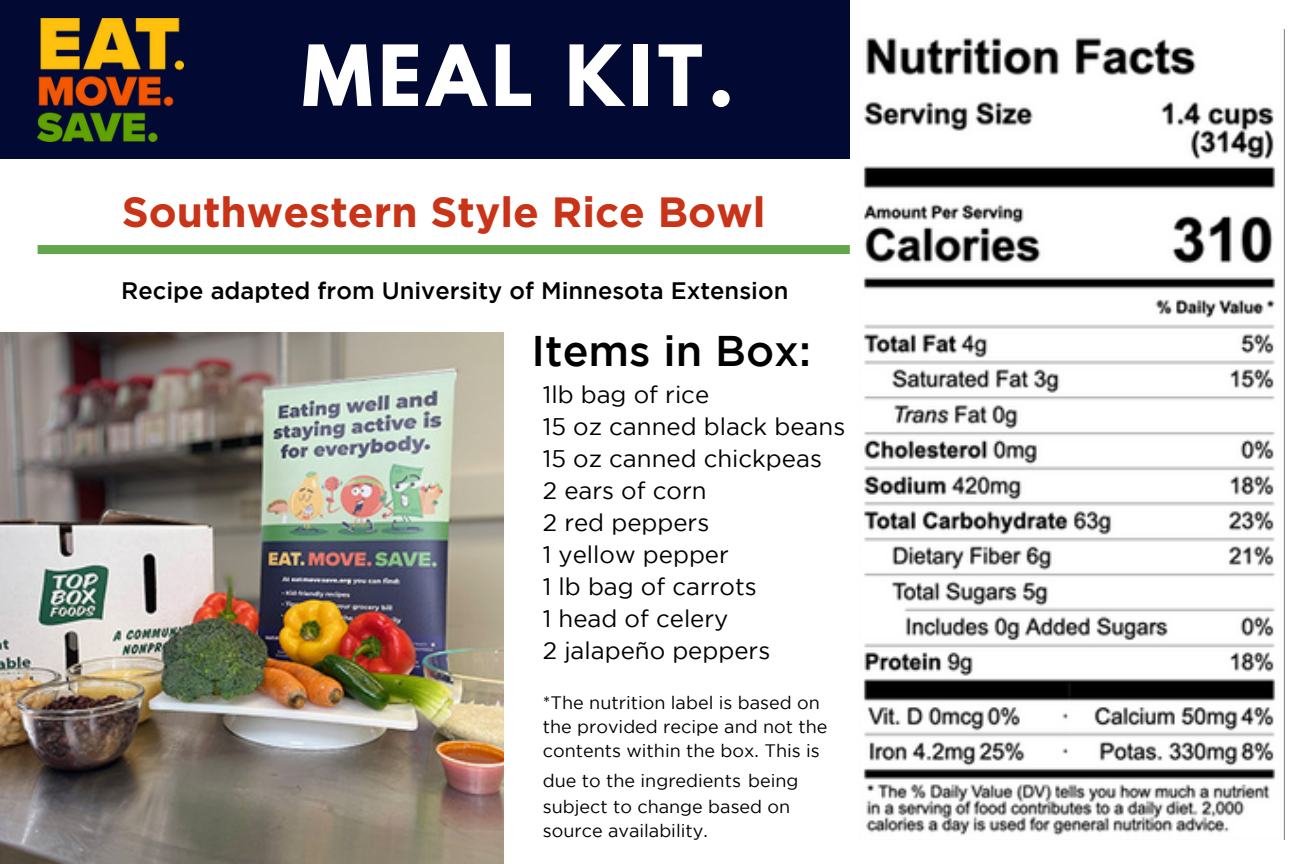
<style>
.page{position:relative;width:1296px;height:864px;background:#fff}
.page>*{position:absolute;margin:0;border:0;box-sizing:border-box;transform-origin:0 0}
.t1{font:700 74.7px "League Spartan";letter-spacing:.075em;color:#fff}
.t2{font:500 42.9px "Gotham";color:#000}
.t3{font:700 42.3px "Gotham";color:#c93317}
.t4{font:24px/32.1px "Gotham";color:#000}
.t5{font:500 23.7px "Gotham";color:#000}
.t6{font:18px/24px "Gotham";color:#000}
</style>
<div class="page">
<div style="left:0;top:0;width:850px;height:159px;background:#020933"></div>
<img style="left:38px;top:18px;width:146px;height:124px">
<img style="left:863px;top:30px;width:421px;height:810px">
<img style="left:0;top:333px;width:504px;height:531px">
<div style="left:38px;top:245px;width:812px;height:9px;background:#62a54d"></div>
<h1 class="t1" style="left:302px;top:39px;width:434px">MEAL KIT.</h1>
<h3 class="t3" style="left:122px;top:187px;width:645px">Southwestern Style Rice Bowl</h3>
<h3 class="t5" style="left:121px;top:282px;width:669px">Recipe adapted from University of Minnesota Extension</h3>
<h2 class="t2" style="left:532px;top:335px;width:281px">Items in Box:</h2>
<h3 class="t4" style="left:543px;top:380px;width:304px">1lb bag of rice<br>15 oz canned black beans<br>15 oz canned chickpeas<br>2 ears of corn<br>2 red peppers<br>1 yellow pepper<br>1 lb bag of carrots<br>1 head of celery<br>2 jalapeño peppers</h3>
<p class="t6" style="left:543px;top:690px;width:286px">*The nutrition label is based on the provided recipe and not the contents within the box. This is</p>
<p class="t6" style="left:543px;top:767px;width:257px;line-height:26.1px">due to the ingredients being subject to change based on</p>
<p class="t6" style="left:543px;top:818px;width:167px">source availability.</p>
</div>
